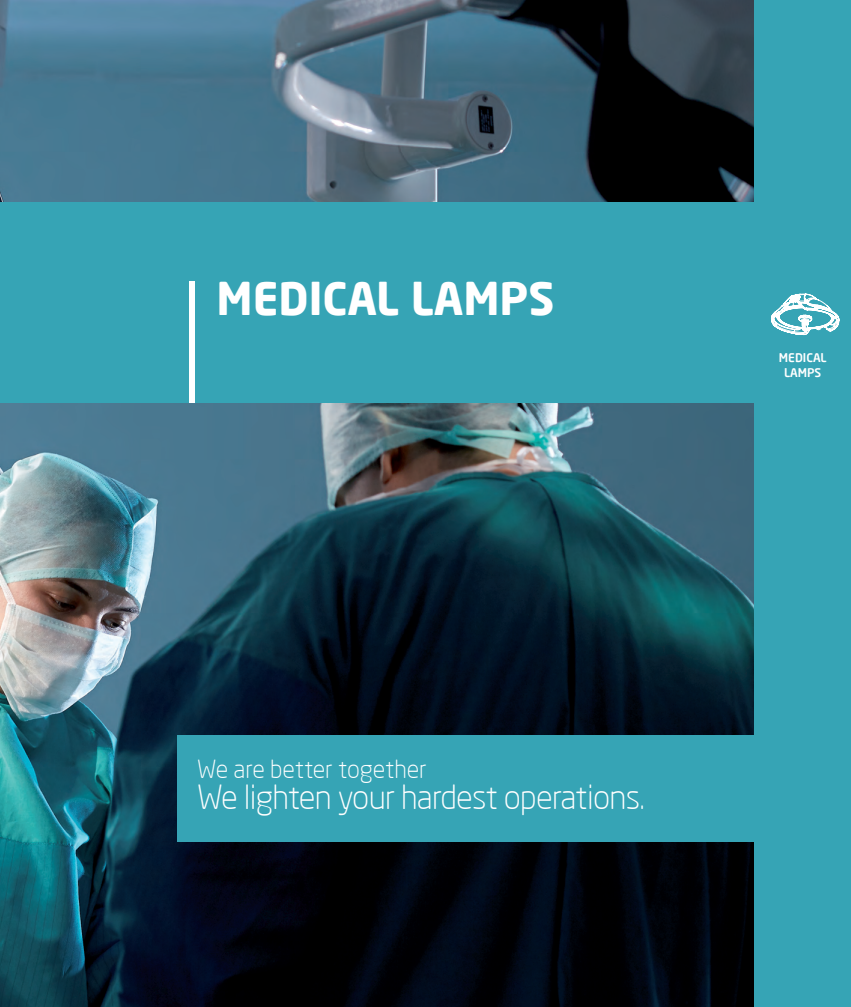
<style>
.page{position:relative;width:851px;height:1007px;background:#fff}
.page>*{position:absolute;margin:0;border:0;box-sizing:border-box;transform-origin:0 0}
.t1{font:700 44.38px "Neo Sans Pro";color:#fff}
.t2{font:300 32.75px "Neo Sans Pro";letter-spacing:-.02em;color:#fff}
.t3{font:300 24.5px "Neo Sans Pro";color:#fff}
.t4{font:500 11.88px/14.1px "Neo Sans Pro";color:#fff;text-align:center}
</style>
<div class="page">
<img style="left:0;top:0;width:754px;height:1006px">
<div style="left:0;top:202px;width:755px;height:200px;background:#36a4b5"></div>
<div style="left:189px;top:281px;width:5px;height:122px;background:#fff"></div>
<div style="left:754px;top:0;width:96px;height:1006px;background:#36a4b5"></div>
<svg style="left:771px;top:293px;width:68px;height:43px"></svg>
<div style="left:177px;top:735px;width:578px;height:106px;background:#36a4b5"></div>
<h1 class="t1" style="left:216px;top:270px;width:339px">MEDICAL LAMPS</h1>
<p class="t4" style="left:778px;top:350px;width:49px">MEDICAL<br>LAMPS</p>
<p class="t3" style="left:197px;top:753px;width:231px">We are better together</p>
<p class="t2" style="left:197px;top:776px;width:449px">We lighten your hardest operations.</p>
</div>
